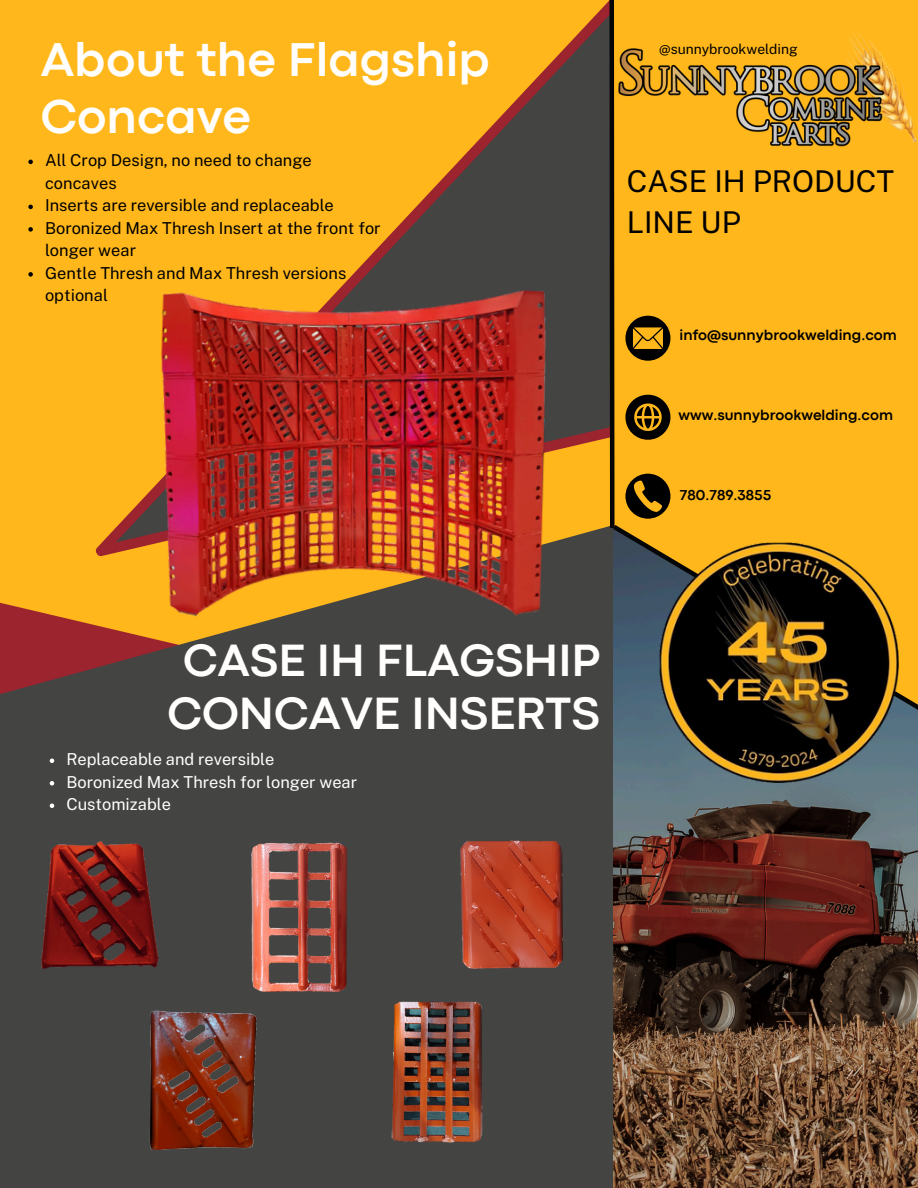
<style>
.page{position:relative;width:918px;height:1188px;background:#fff}
.page>*{position:absolute;margin:0;border:0;box-sizing:border-box;transform-origin:0 0}
.t1{font:700 49.5px/57.3px "Codec Pro";color:#fffefc}
.t2{font:700 47.25px/52.8px "Codec Pro";color:#fffefc;text-align:center}
.t3{font:30px/41.7px "Public Sans";color:#000}
.t4{font:16.5px/22.5px "Public Sans";color:#000}
.t5{font:16.5px "Public Sans";color:#fff}
.t6{font:700 15px "Codec Pro";color:#000}
.t7{font:13.95px "Public Sans";color:#000}
</style>
<div class="page">
<svg style="left:0;top:0;width:607px;height:525px;background:#e0a222"></svg>
<img style="left:613px;top:799px;width:305px;height:389px">
<svg style="left:0;top:525px;width:608px;height:171px;background:#c07128"></svg>
<div style="left:0;top:696px;width:613px;height:492px;background:#444443"></div>
<svg style="left:608px;top:525px;width:310px;height:274px;background:#867f5a"></svg>
<img style="left:659px;top:543px;width:240px;height:239px">
<svg style="left:28px;top:160px;width:5px;height:4px"></svg>
<svg style="left:28px;top:205px;width:5px;height:4px"></svg>
<svg style="left:28px;top:227px;width:5px;height:5px"></svg>
<svg style="left:28px;top:272px;width:5px;height:5px"></svg>
<img style="left:251px;top:842px;width:96px;height:151px">
<img style="left:391px;top:1001px;width:92px;height:142px">
<img style="left:460px;top:840px;width:103px;height:129px">
<img style="left:107px;top:268px;width:506px;height:426px">
<img style="left:41px;top:803px;width:118px;height:166px">
<img style="left:149px;top:1010px;width:108px;height:140px">
<div style="left:613px;top:0;width:305px;height:525px;background:#ffb71c"></div>
<img style="left:618px;top:32px;width:299px;height:115px">
<svg style="left:50px;top:759px;width:4px;height:4px"></svg>
<svg style="left:50px;top:781px;width:4px;height:5px"></svg>
<svg style="left:50px;top:804px;width:4px;height:4px"></svg>
<svg style="left:625px;top:316px;width:45px;height:45px"></svg>
<svg style="left:625px;top:395px;width:45px;height:45px"></svg>
<svg style="left:625px;top:474px;width:45px;height:45px"></svg>
<svg style="left:607px;top:0;width:10px;height:532px"></svg>
<h4 class="t1" style="left:41px;top:35px;width:451px">About the Flagship<br>Concave</h4>
<h2 class="t4" style="left:45px;top:149px;width:268px">All Crop Design, no need to change concaves</h2>
<p class="t4" style="left:45px;top:194px;width:290px">Inserts are reversible and replaceable</p>
<p class="t4" style="left:45px;top:217px;width:337px">Boronized Max Thresh Insert at the front for longer wear</p>
<p class="t4" style="left:45px;top:262px;width:303px">Gentle Thresh and Max Thresh versions optional</p>
<h4 class="t7" style="left:659px;top:41px;width:140px">@sunnybrookwelding</h4>
<p class="t3" style="left:627px;top:160px;width:269px">CASE IH PRODUCT<br>LINE UP</p>
<p class="t6" style="left:680px;top:330px;width:219px">info@sunnybrookwelding.com</p>
<h1 class="t6" style="left:679px;top:410px;width:216px">www.sunnybrookwelding.com</h1>
<p class="t6" style="left:680px;top:489px;width:93px">780.789.3855</p>
<p class="t2" style="left:167px;top:637px;width:434px">CASE IH FLAGSHIP<br>CONCAVE INSERTS</p>
<p class="t5" style="left:66px;top:750px;width:209px">Replaceable and reversible</p>
<p class="t5" style="left:66px;top:772px;width:292px">Boronized Max Thresh for longer wear</p>
<p class="t5" style="left:66px;top:795px;width:106px">Customizable</p>
</div>
